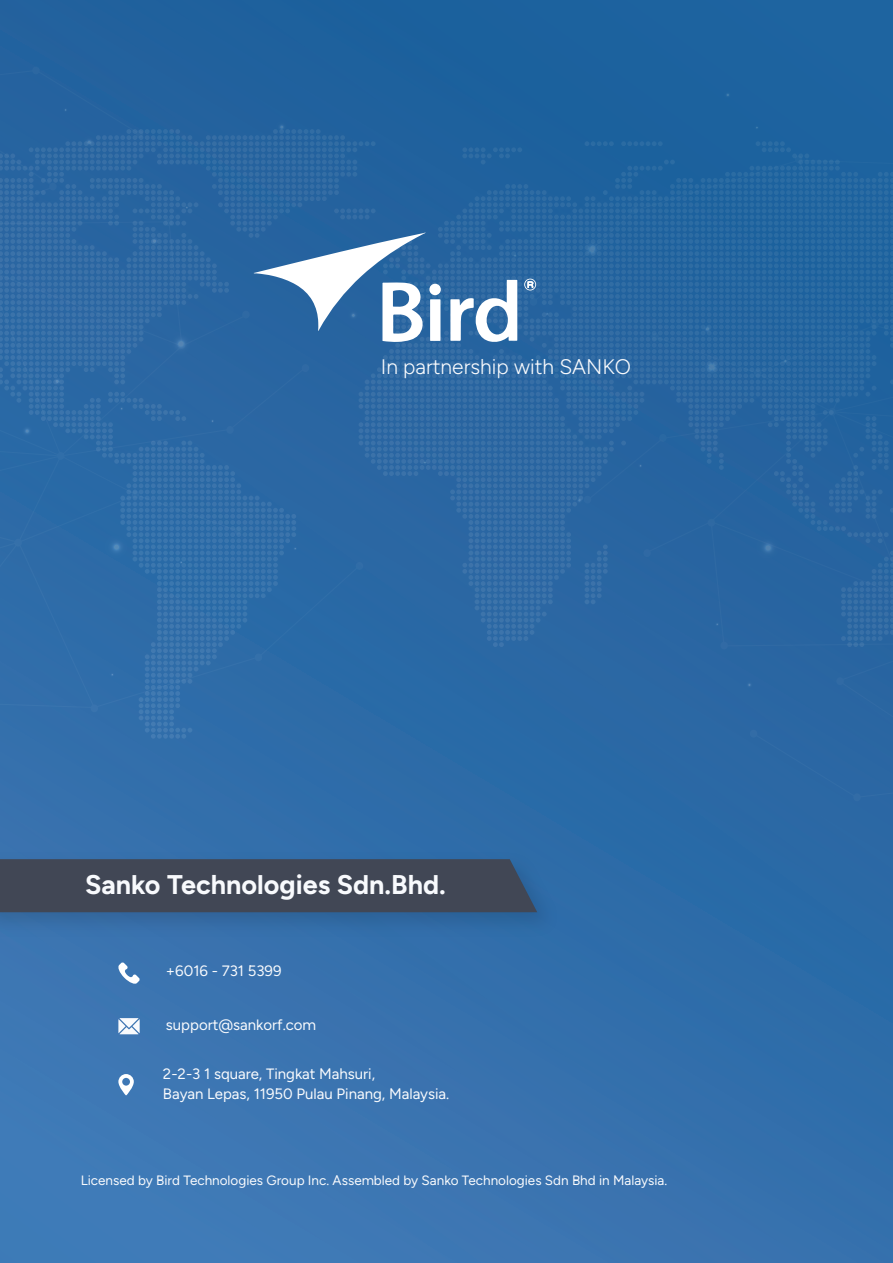
<style>
.page{position:relative;width:893px;height:1263px;background:#fff}
.page>*{position:absolute;margin:0;border:0;box-sizing:border-box;transform-origin:0 0}
.t1{font:700 27px "Figtree";color:#f8fafd}
.t2{font:300 21px "Figtree";color:#f8fafd}
.t3{font:15px/19.5px "Figtree";color:#f8fafd}
.t4{font:13.5px "Figtree";color:#f8fafd}
</style>
<div class="page">
<div style="left:0;top:0;width:893px;height:1263px;background:linear-gradient(to bottom,#21629c,#3b75b1)"></div>
<img style="left:0;top:845px;width:568px;height:98px">
<div style="left:0;top:859px;width:537px;height:53px;background:#414755"></div>
<svg style="left:118px;top:1018px;width:22px;height:16px"></svg>
<svg style="left:117px;top:962px;width:23px;height:23px"></svg>
<svg style="left:118px;top:1074px;width:16px;height:21px"></svg>
<svg style="left:450px;top:280px;width:67px;height:63px"></svg>
<svg style="left:0;top:20px;width:440px;height:689px;background:#2e6aa5"></svg>
<svg style="left:524px;top:159px;width:369px;height:689px;background:#2866a1"></svg>
<h2 class="t2" style="left:381px;top:355px;width:252px">In partnership with SANKO</h2>
<h1 class="t1" style="left:85px;top:869px;width:362px">Sanko Technologies Sdn.Bhd.</h1>
<p class="t3" style="left:166px;top:961px;width:117px">+6016 - 731 5399</p>
<p class="t3" style="left:166px;top:1015px;width:152px">support@sankorf.com</p>
<p class="t3" style="left:163px;top:1064px;width:288px">2-2-3 1 square, Tingkat Mahsuri,<br>Bayan Lepas, 11950 Pulau Pinang, Malaysia.</p>
<p class="t4" style="left:81px;top:1172px;width:588px">Licensed by Bird Technologies Group Inc. Assembled by Sanko Technologies Sdn Bhd in Malaysia.</p>
</div>
